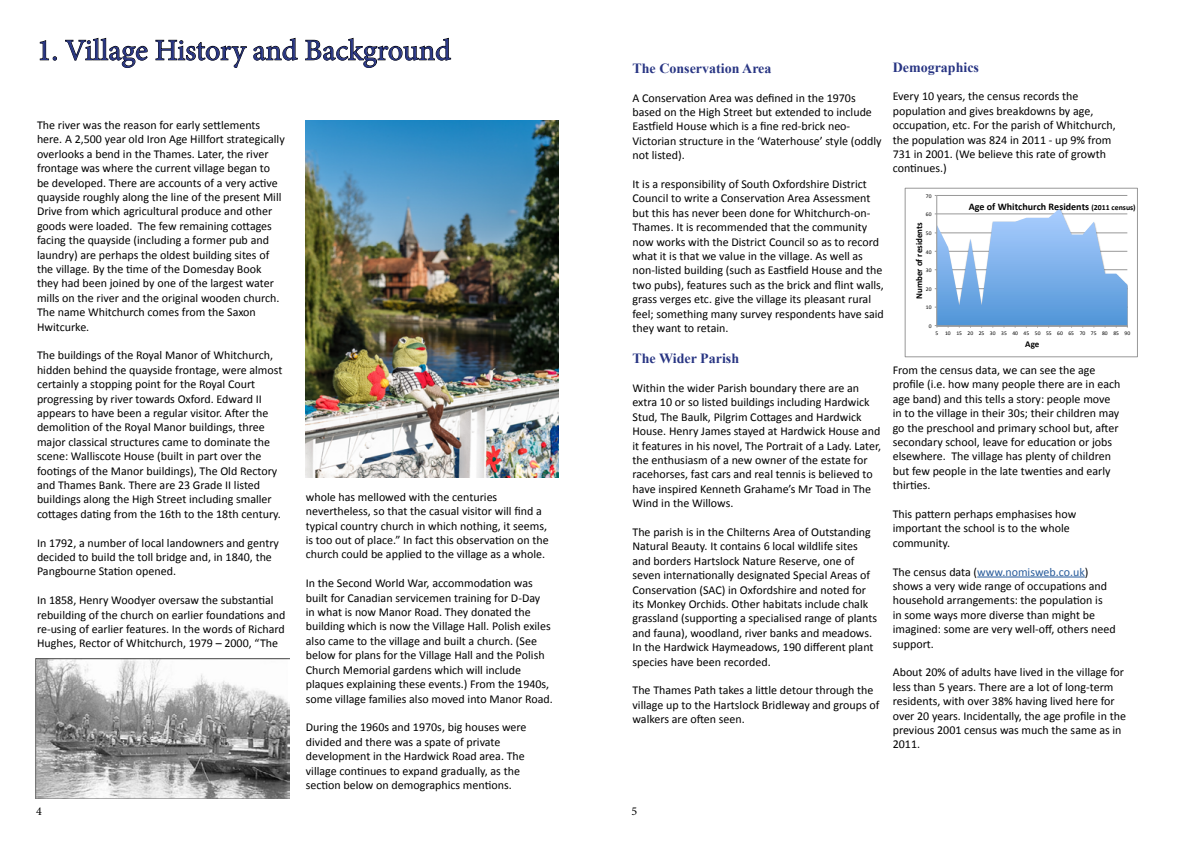
<style>
.page{position:relative;width:1191px;height:842px;background:#fff}
.page>*{position:absolute;margin:0;border:0;box-sizing:border-box;transform-origin:0 0}
.t1{font:30px "Minion Pro";letter-spacing:-.005em;color:#283583}
.t2{font:700 14px "Times New Roman";color:#283583}
.t3{font:12px/14.4px "Calibri";color:#000}
.t4{font:12px "Minion Pro";color:#000}
.t5{font:700 10px "Calibri";color:#000}
.t6{font:700 8.9px "Calibri";color:#000}
.t7{font:5.6px "Calibri";color:#000}
.s1{font-size:7.8px}
.s2{color:#275b9b}
</style>
<div class="page">
<hr style="left:977px;top:577px;width:107px;height:1px;background:#275b9b">
<svg style="left:40px;top:40px;width:16px;height:20px"></svg>
<svg style="left:65px;top:38px;width:83px;height:30px"></svg>
<svg style="left:155px;top:40px;width:92px;height:28px"></svg>
<svg style="left:253px;top:38px;width:45px;height:23px"></svg>
<svg style="left:305px;top:38px;width:146px;height:30px"></svg>
<img style="left:306px;top:121px;width:252px;height:357px">
<img style="left:36px;top:658px;width:253px;height:141px">
<hr style="left:937px;top:195px;width:190px;height:1px;background:#989898">
<hr style="left:936px;top:195px;width:1px;height:131px;background:#989898">
<svg style="left:934px;top:208px;width:194px;height:120px"></svg>
<div style="left:905px;top:188px;width:232px;height:169px;border:1px solid #989898"></div>
<h1 class="t1" style="left:37px;top:30px;width:415px">1. Village History and Background</h1>
<p class="t3" style="left:37px;top:118px;width:249px">The river was the reason for early settlements here. A 2,500 year old Iron Age Hillfort strategically overlooks a bend in the Thames. Later, the river frontage was where the current village began to be developed. There are accounts of a very active quayside roughly along the line of the present Mill Drive from which agricultural produce and other goods were loaded. The few remaining cottages facing the quayside (including a former pub and laundry) are perhaps the oldest building sites of the village. By the time of the Domesday Book they had been joined by one of the largest water mills on the river and the original wooden church.<br>The name Whitchurch comes from the Saxon Hwitcurke.</p>
<p class="t3" style="left:37px;top:348px;width:247px">The buildings of the Royal Manor of Whitchurch, hidden behind the quayside frontage, were almost certainly a stopping point for the Royal Court progressing by river towards Oxford. Edward II appears to have been a regular visitor. After the demolition of the Royal Manor buildings, three major classical structures came to dominate the scene: Walliscote House (built in part over the footings of the Manor buildings), The Old Rectory and Thames Bank. There are 23 Grade II listed buildings along the High Street including smaller cottages dating from the 16th to the 18th century.</p>
<p class="t3" style="left:37px;top:535px;width:243px">In 1792, a number of local landowners and gentry decided to build the toll bridge and, in 1840, the<br>Pangbourne Station opened.</p>
<p class="t3" style="left:37px;top:593px;width:250px">In 1858, Henry Woodyer oversaw the substantial rebuilding of the church on earlier foundations and re-using of earlier features. In the words of Richard Hughes, Rector of Whitchurch, 1979 – 2000, “The</p>
<p class="t3" style="left:306px;top:490px;width:244px">whole has mellowed with the centuries nevertheless, so that the casual visitor will find a typical country church in which nothing, it seems, is too out of place.” In fact this observation on the church could be applied to the village as a whole.</p>
<p class="t3" style="left:306px;top:576px;width:248px">In the Second World War, accommodation was built for Canadian servicemen training for D-Day<br>in what is now Manor Road. They donated the building which is now the Village Hall. Polish exiles also came to the village and built a church. (See below for plans for the Village Hall and the Polish Church Memorial gardens which will include plaques explaining these events.) From the 1940s, some village families also moved into Manor Road.</p>
<p class="t3" style="left:306px;top:720px;width:222px">During the 1960s and 1970s, big houses were divided and there was a spate of private development in the Hardwick Road area. The village continues to expand gradually, as the section below on demographics mentions.</p>
<p class="t2" style="left:632px;top:58px;width:140px">The Conservation Area</p>
<p class="t3" style="left:632px;top:90px;width:251px">A Conservation Area was defined in the 1970s based on the High Street but extended to include Eastfield House which is a fine red-brick neo-Victorian structure in the ‘Waterhouse’ style (oddly not listed).</p>
<p class="t3" style="left:632px;top:177px;width:253px">It is a responsibility of South Oxfordshire District Council to write a Conservation Area Assessment but this has never been done for Whitchurch-on-Thames. It is recommended that the community now works with the District Council so as to record what it is that we value in the village. As well as non-listed building (such as Eastfield House and the two pubs), features such as the brick and flint walls, grass verges etc. give the village its pleasant rural feel; something many survey respondents have said they want to retain.</p>
<p class="t2" style="left:632px;top:349px;width:108px">The Wider Parish</p>
<p class="t3" style="left:632px;top:381px;width:250px">Within the wider Parish boundary there are an extra 10 or so listed buildings including Hardwick Stud, The Baulk, Pilgrim Cottages and Hardwick House. Henry James stayed at Hardwick House and it features in his novel, The Portrait of a Lady. Later, the enthusiasm of a new owner of the estate for racehorses, fast cars and real tennis is believed to have inspired Kenneth Grahame’s Mr Toad in The Wind in the Willows.</p>
<p class="t3" style="left:632px;top:525px;width:246px">The parish is in the Chilterns Area of Outstanding Natural Beauty. It contains 6 local wildlife sites and borders Hartslock Nature Reserve, one of seven internationally designated Special Areas of Conservation (SAC) in Oxfordshire and noted for its Monkey Orchids. Other habitats include chalk grassland (supporting a specialised range of plants and fauna), woodland, river banks and meadows.<br>In the Hardwick Haymeadows, 190 different plant species have been recorded.</p>
<p class="t3" style="left:632px;top:683px;width:248px">The Thames Path takes a little detour through the village up to the Hartslock Bridleway and groups of walkers are often seen.</p>
<p class="t4" style="left:36px;top:803px;width:7px">4</p>
<p class="t4" style="left:631px;top:803px;width:7px">5</p>
<p class="t2" style="left:892px;top:57px;width:88px">Demographics</p>
<p class="t3" style="left:892px;top:89px;width:225px">Every 10 years, the census records the population and gives breakdowns by age, occupation, etc. For the parish of Whitchurch, the population was 824 in 2011 - up 9% from 731 in 2001. (We believe this rate of growth continues.)</p>
<p class="t7" style="left:926px;top:192px;width:7px">70</p>
<p class="t7" style="left:926px;top:211px;width:7px">60</p>
<p class="t6" style="left:913px;top:299px;width:78px;rotate:-90deg">Number of residents</p>
<p class="t7" style="left:926px;top:230px;width:7px">50</p>
<p class="t7" style="left:926px;top:248px;width:7px">40</p>
<p class="t7" style="left:926px;top:267px;width:7px">30</p>
<p class="t7" style="left:926px;top:285px;width:7px">20</p>
<p class="t7" style="left:926px;top:304px;width:7px">10</p>
<p class="t7" style="left:928px;top:323px;width:4px">0</p>
<p class="t5" style="left:968px;top:201px;width:168px">Age of Whitchurch Residents <span class="s1">(2011 census)</span></p>
<p class="t7" style="left:935px;top:329px;width:196px">5 10 15 20 25 30 35 40 45 50 55 60 65 70 75 80 85 90</p>
<p class="t6" style="left:1025px;top:338px;width:16px">Age</p>
<p class="t3" style="left:892px;top:363px;width:229px">From the census data, we can see the age profile (i.e. how many people there are in each age band) and this tells a story: people move in to the village in their 30s; their children may go the preschool and primary school but, after secondary school, leave for education or jobs elsewhere. The village has plenty of children but few people in the late twenties and early thirties.</p>
<p class="t3" style="left:892px;top:507px;width:185px">This pattern perhaps emphasises how important the school is to the whole community.</p>
<p class="t3" style="left:892px;top:564px;width:224px">The census data (<span class="s2">www.nomisweb.co.uk</span>) shows a very wide range of occupations and household arrangements: the population is<br>in some ways more diverse than might be imagined: some are very well-off, others need support.</p>
<p class="t3" style="left:892px;top:665px;width:235px">About 20% of adults have lived in the village for less than 5 years. There are a lot of long-term residents, with over 38% having lived here for over 20 years. Incidentally, the age profile in the previous 2001 census was much the same as in 2011.</p>
</div>
